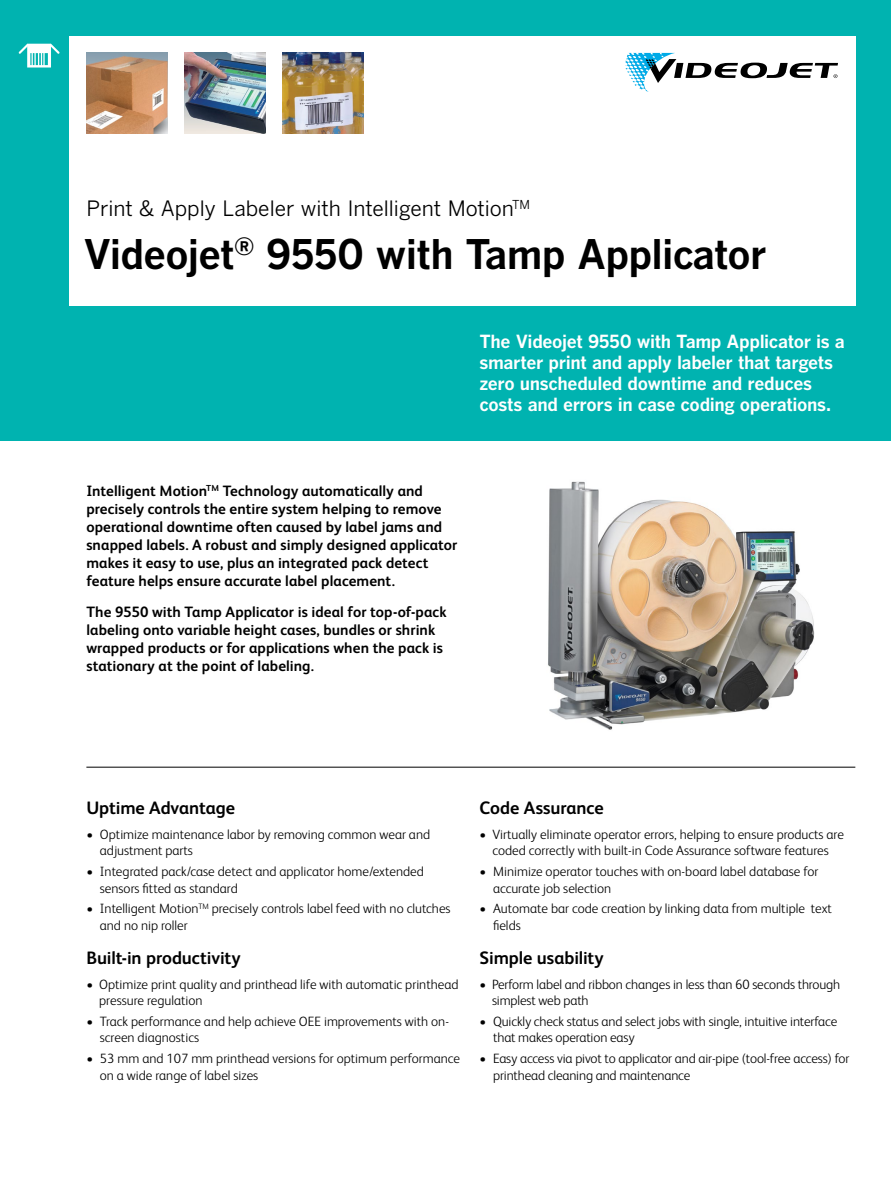
<style>
.page{position:relative;width:891px;height:1188px;background:#fff}
.page>*{position:absolute;margin:0;border:0;box-sizing:border-box;transform-origin:0 0}
.t1{font:700 40.5px "Benton Gothic";letter-spacing:-.02em;color:#000}
.t2{font:21px "Benton Gothic";letter-spacing:-.015em;color:#000}
.t3{font:700 18px/21px "Benton Gothic";letter-spacing:-.02em;color:#fff}
.t4{font:700 18px "FS Albert Pro";letter-spacing:-.005em;color:#000}
.t5{font:700 15px/18px "FS Albert Pro";letter-spacing:.005em;color:#000}
.t6{font:300 13.5px/16.5px "FS Albert Pro";color:#000}
</style>
<div class="page">
<div style="left:0;top:0;width:891px;height:441px;background:#00b3b0"></div>
<div style="left:69px;top:36px;width:786px;height:270px;background:#fff"></div>
<svg style="left:625px;top:53px;width:213px;height:39px"></svg>
<hr style="left:86px;top:767px;width:769px;height:1px;background:#000">
<img style="left:185px;top:53px;width:81px;height:81px">
<img style="left:283px;top:53px;width:81px;height:81px">
<img style="left:86px;top:53px;width:81px;height:81px">
<img style="left:548px;top:481px;width:267px;height:249px">
<svg style="left:19px;top:44px;width:41px;height:24px"></svg>
<h2 class="t2" style="left:86px;top:197px;width:445px">Print &amp; Apply Labeler with Intelligent Motion<sup>TM</sup></h2>
<h1 class="t1" style="left:84px;top:231px;width:685px">Videojet<sup>®</sup> 9550 with Tamp Applicator</h1>
<h3 class="t3" style="left:480px;top:332px;width:367px">The Videojet 9550 with Tamp Applicator is a smarter print and apply labeler that targets zero unscheduled downtime and reduces costs and errors in case coding operations.</h3>
<p class="t5" style="left:86px;top:481px;width:373px">Intelligent Motion<sup>TM</sup> Technology automatically and precisely controls the entire system helping to remove operational downtime often caused by label jams and snapped labels. A robust and simply designed applicator makes it easy to use, plus an integrated pack detect feature helps ensure accurate label placement.</p>
<p class="t5" style="left:86px;top:602px;width:362px">The 9550 with Tamp Applicator is ideal for top-of-pack labeling onto variable height cases, bundles or shrink wrapped products or for applications when the pack is stationary at the point of labeling.</p>
<h3 class="t4" style="left:86px;top:795px;width:150px">Uptime Advantage</h3>
<p class="t6" style="left:100px;top:825px;width:332px;text-indent:-14px">• Optimize maintenance labor by removing common wear and adjustment parts</p>
<p class="t6" style="left:100px;top:862px;width:325px;text-indent:-14px">• Integrated pack/case detect and applicator home/extended sensors fitted as standard</p>
<p class="t6" style="left:100px;top:900px;width:352px;text-indent:-13px">• Intelligent Motion<sup>TM</sup> precisely controls label feed with no clutches and no nip roller</p>
<h3 class="t4" style="left:86px;top:945px;width:156px">Built-in productivity</h3>
<p class="t6" style="left:99px;top:975px;width:361px;text-indent:-13px">• Optimize print quality and printhead life with automatic printhead pressure regulation</p>
<p class="t6" style="left:100px;top:1012px;width:351px;text-indent:-14px">• Track performance and help achieve OEE improvements with on&shy;screen diagnostics</p>
<p class="t6" style="left:100px;top:1049px;width:362px;text-indent:-14px">• 53 mm and 107 mm printhead versions for optimum performance on a wide range of label sizes</p>
<h3 class="t4" style="left:480px;top:795px;width:125px">Code Assurance</h3>
<p class="t6" style="left:480px;top:825px;width:366px;text-align:center">• Virtually eliminate operator errors, helping to ensure products are coded correctly with built-in Code Assurance software features</p>
<p class="t6" style="left:493px;top:862px;width:327px;text-indent:-14px">• Minimize operator touches with on-board label database for accurate job selection</p>
<p class="t6" style="left:493px;top:900px;width:340px;text-indent:-14px">• Automate bar code creation by linking data from multiple text fields</p>
<h3 class="t4" style="left:480px;top:945px;width:126px">Simple usability</h3>
<p class="t6" style="left:492px;top:975px;width:350px;text-indent:-12px">• Perform label and ribbon changes in less than 60 seconds through simplest web path</p>
<p class="t6" style="left:493px;top:1012px;width:346px;text-indent:-13px">• Quickly check status and select jobs with single, intuitive interface that makes operation easy</p>
<p class="t6" style="left:493px;top:1049px;width:358px;text-indent:-14px">• Easy access via pivot to applicator and air-pipe (tool-free access) for printhead cleaning and maintenance</p>
</div>
